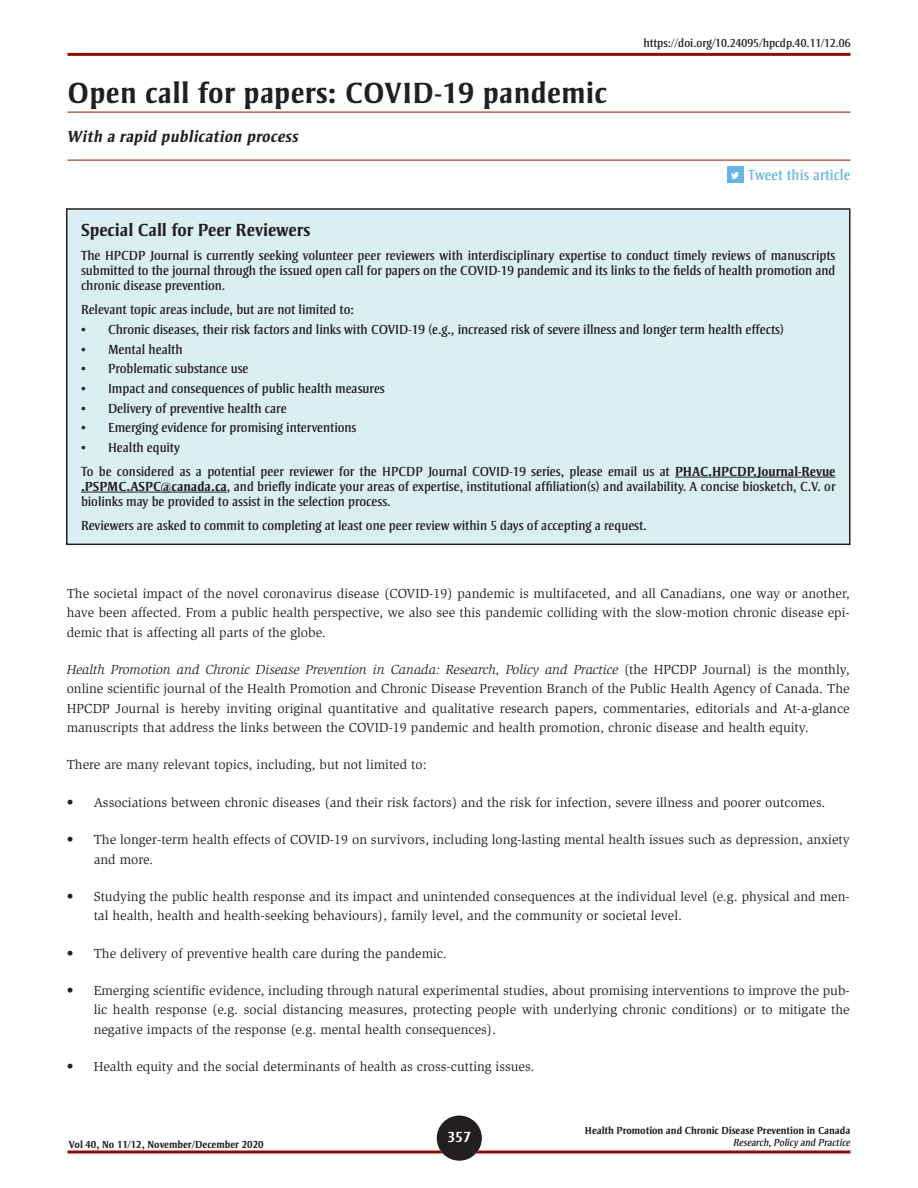
<style>
.page{position:relative;width:918px;height:1188px;background:#fff}
.page>*{position:absolute;margin:0;border:0;box-sizing:border-box;transform-origin:0 0}
.TITLE_auteur{font:700 30px "Strayhorn MT Std";letter-spacing:.015em;color:#231f20}
.Tableau_titre_de_col{font:700 18px "Strayhorn MT Std";color:#231f20}
.Auteur{font:italic 700 16.5px "Strayhorn MT Std";letter-spacing:.015em;color:#231f20}
.t1{font:15px "Strayhorn MT Std";letter-spacing:.01em;color:#68b4e4}
.t2{font:700 15px "Strayhorn MT Std";color:#fff}
.BODY{font:13.5px/19.4px "Slimbach Std";color:#231f20;text-align:justify}
.Tableau_titre_de_col-2{font:13.5px/15px "Strayhorn MT Std";color:#231f20;text-align:justify}
.t3{font:12px "Strayhorn MT Std";color:#231f20}
.t4{font:700 10.5px "Strayhorn MT Std";color:#231f20}
.t5{font:italic 10.5px "Strayhorn MT Std";color:#231f20}
.s1{font-weight:700}
.s2{font-style:italic}
</style>
<div class="page">
<svg style="left:68px;top:1150px;width:782px;height:4px;background:#a84a43"></svg>
<hr style="left:68px;top:53px;width:782px;height:3px;background:#8c0f05">
<div style="left:437px;top:1116px;width:45px;height:45px;background:#231f20;border-radius:50%"></div>
<hr style="left:68px;top:112px;width:782px;height:1px;background:#8c0f05">
<hr style="left:68px;top:160px;width:782px;height:1px;background:#8c0f05">
<div style="left:727px;top:167px;width:16px;height:16px;background:#68b4e4"></div>
<svg style="left:732px;top:173px;width:7px;height:6px"></svg>
<div style="left:67px;top:209px;width:783px;height:335px;background:#d9eff4"></div>
<hr style="left:675px;top:477px;width:160px;height:1px;background:#231f20">
<hr style="left:81px;top:492px;width:146px;height:1px;background:#231f20">
<div style="left:66px;top:208px;width:784px;height:337px;border:2px solid #231f20"></div>
<p class="TITLE_auteur" style="left:68px;top:75px;width:541px">Open call for papers: COVID-19 pandemic</p>
<p class="Auteur" style="left:68px;top:126px;width:232px">With a rapid publication process</p>
<h4 class="t3" style="left:643px;top:36px;width:209px">https://doi.org/10.24095/hpcdp.40.11/12.06</h4>
<h2 class="t1" style="left:748px;top:167px;width:104px">Tweet this article</h2>
<p class="Tableau_titre_de_col" style="left:81px;top:220px;width:231px">Special Call for Peer Reviewers</p>
<p class="Tableau_titre_de_col-2" style="left:81px;top:248px;width:756px">The HPCDP Journal is currently seeking volunteer peer reviewers with interdisciplinary expertise to conduct timely reviews of manuscripts submitted to the journal through the issued open call for papers on the COVID-19 pandemic and its links to the fields of health promotion and chronic disease prevention.</p>
<p class="Tableau_titre_de_col-2" style="left:81px;top:302px;width:275px">Relevant topic areas include, but are not limited to:</p>
<p class="Tableau_titre_de_col-2" style="left:81px;top:322px;width:705px">• Chronic diseases, their risk factors and links with COVID-19 (e.g., increased risk of severe illness and longer term health effects)</p>
<p class="Tableau_titre_de_col-2" style="left:81px;top:342px;width:103px">• Mental health</p>
<p class="Tableau_titre_de_col-2" style="left:81px;top:361px;width:169px">• Problematic substance use</p>
<p class="Tableau_titre_de_col-2" style="left:81px;top:381px;width:305px">• Impact and consequences of public health measures</p>
<p class="Tableau_titre_de_col-2" style="left:81px;top:401px;width:207px">• Delivery of preventive health care</p>
<p class="Tableau_titre_de_col-2" style="left:81px;top:421px;width:277px">• Emerging evidence for promising interventions</p>
<p class="Tableau_titre_de_col-2" style="left:81px;top:440px;width:100px">• Health equity</p>
<p class="Tableau_titre_de_col-2" style="left:81px;top:464px;width:756px">To be considered as a potential peer reviewer for the HPCDP Journal COVID-19 series, please email us at <span class="s1">PHAC.HPCDP.Journal-Revue .PSPMC.ASPC@canada.ca</span>, and briefly indicate your areas of expertise, institutional affiliation(s) and availability. A concise biosketch, C.V. or biolinks may be provided to assist in the selection process.</p>
<p class="Tableau_titre_de_col-2" style="left:81px;top:518px;width:567px">Reviewers are asked to commit to completing at least one peer review within 5 days of accepting a request.</p>
<p class="BODY" style="left:67px;top:584px;width:785px">The societal impact of the novel coronavirus disease (COVID-19) pandemic is multifaceted, and all Canadians, one way or another, have been affected. From a public health perspective, we also see this pandemic colliding with the slow-motion chronic disease epi&shy;demic that is affecting all parts of the globe.</p>
<p class="BODY" style="left:67px;top:660px;width:785px"><span class="s2">Health Promotion and Chronic Disease Prevention in Canada: Research, Policy and Practice</span> (the HPCDP Journal) is the monthly, online scientific journal of the Health Promotion and Chronic Disease Prevention Branch of the Public Health Agency of Canada. The HPCDP Journal is hereby inviting original quantitative and qualitative research papers, commentaries, editorials and At-a-glance manuscripts that address the links between the COVID-19 pandemic and health promotion, chronic disease and health equity.</p>
<p class="BODY" style="left:67px;top:755px;width:361px">There are many relevant topics, including, but not limited to:</p>
<p class="BODY" style="left:67px;top:793px;width:760px">• Associations between chronic diseases (and their risk factors) and the risk for infection, severe illness and poorer outcomes.</p>
<p class="BODY" style="left:94px;top:830px;width:757px;text-indent:-27px">• The longer-term health effects of COVID-19 on survivors, including long-lasting mental health issues such as depression, anxiety and more.</p>
<p class="BODY" style="left:94px;top:887px;width:758px;text-indent:-27px">• Studying the public health response and its impact and unintended consequences at the individual level (e.g. physical and men&shy;tal health, health and health-seeking behaviours), family level, and the community or societal level.</p>
<p class="BODY" style="left:67px;top:943px;width:382px">• The delivery of preventive health care during the pandemic.</p>
<p class="BODY" style="left:94px;top:981px;width:758px;text-indent:-27px">• Emerging scientific evidence, including through natural experimental studies, about promising interventions to improve the pub&shy;lic health response (e.g. social distancing measures, protecting people with underlying chronic conditions) or to mitigate the negative impacts of the response (e.g. mental health consequences).</p>
<p class="BODY" style="left:67px;top:1057px;width:469px">• Health equity and the social determinants of health as cross-cutting issues.</p>
<p class="t4" style="left:585px;top:1125px;width:267px">Health Promotion and Chronic Disease Prevention in Canada</p>
<p class="t2" style="left:447px;top:1128px;width:25px">357</p>
<p class="t4" style="left:69px;top:1138px;width:196px">Vol 40, No 11/12, November/December 2020</p>
<p class="t5" style="left:733px;top:1137px;width:119px">Research, Policy and Practice</p>
</div>
